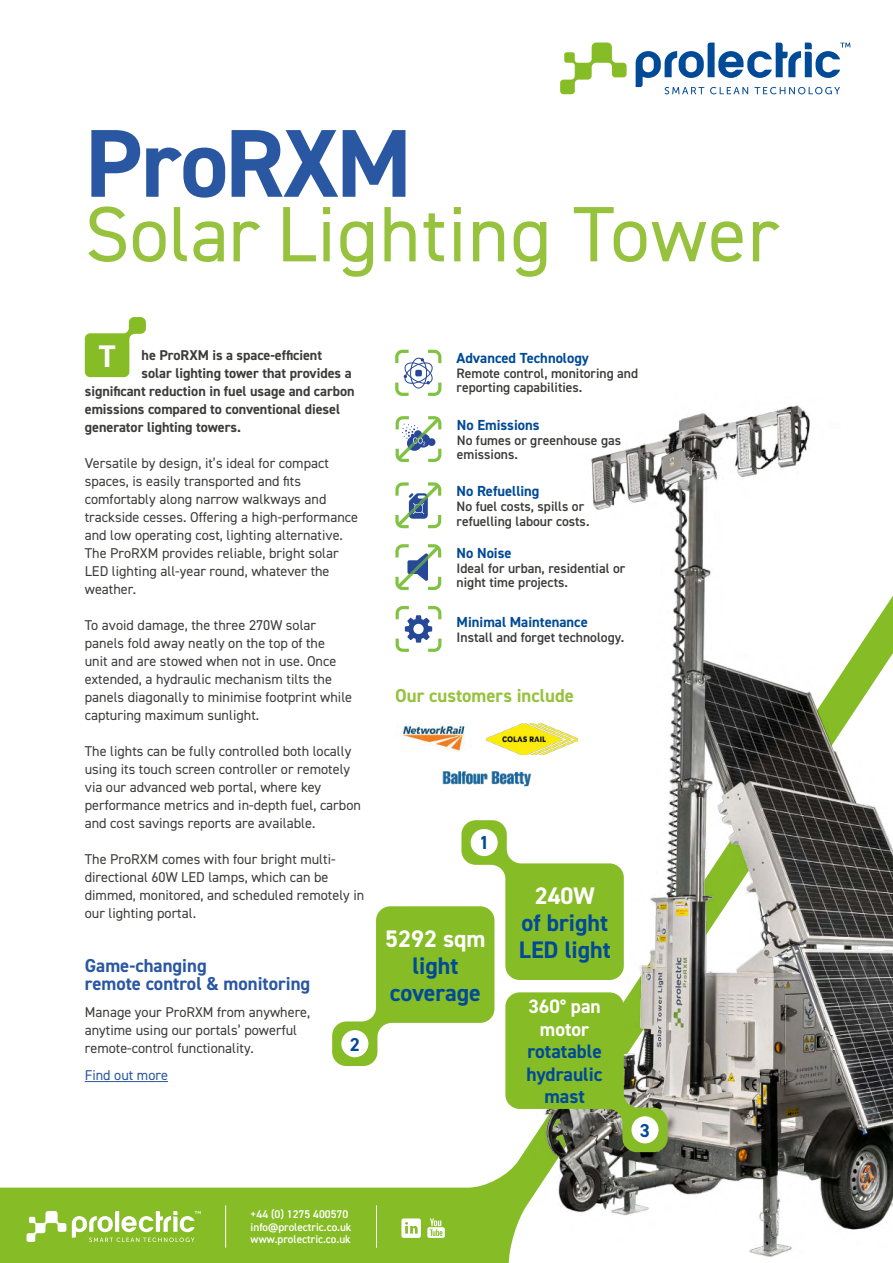
<style>
.page{position:relative;width:893px;height:1263px;background:#86bc25}
.page>*{position:absolute;margin:0;border:0;box-sizing:border-box;transform-origin:0 0}
.t1{font:700 96.6px "DIN2014";letter-spacing:-.025em;color:#2a57a1}
.t2{font:78.6px "DIN2014";letter-spacing:.015em;color:#96c23d}
.t3{font:700 31.35px "DIN2014";color:#fff}
.t4{font:700 24px/27px "DIN2014";color:#004a97}
.t5{font:700 24px "DIN2014";color:#fff}
.t6{font:700 19.5px/22.5px "DIN2014";color:#004a97;text-align:center}
.t7{font:700 19.5px/22.5px "DIN2014";color:#fff;text-align:center}
.t8{font:700 18.75px/18px "DIN2014";color:#2a57a1}
.t9{font:700 18.75px "DIN2014";color:#96c23d}
.t10{font:700 18.75px "DIN2014";color:#004a97}
.t11{font:700 14.55px "DIN2014";color:#004a97}
.t12{font:14.25px/18px "DIN2014";color:#3c3c3b}
.t13{font:700 14.25px "DIN2014";letter-spacing:-.005em;color:#3c3c3b}
.t14{font:14.25px "DIN2014";color:#2a57a1}
.t15{font:600 13.65px/14.5px "DIN2014";color:#3c3c3b}
.t16{font:600 11.25px/12.5px "DIN2014";color:#fff}
</style>
<div class="page">
<div style="left:0;top:0;width:893px;height:1187px;background:#fff"></div>
<img style="left:443px;top:766px;width:30px;height:22px">
<img style="left:395px;top:724px;width:76px;height:27px">
<svg style="left:560px;top:43px;width:67px;height:51px"></svg>
<svg style="left:636px;top:43px;width:214px;height:51px;background:#afc6de"></svg>
<hr style="left:225px;top:1205px;width:1px;height:43px;background:#fff">
<svg style="left:27px;top:1211px;width:39px;height:31px"></svg>
<svg style="left:72px;top:1211px;width:129px;height:31px"></svg>
<hr style="left:376px;top:1205px;width:1px;height:43px;background:#fff">
<svg style="left:427px;top:1218px;width:18px;height:20px"></svg>
<svg style="left:401px;top:1218px;width:20px;height:20px"></svg>
<svg style="left:395px;top:416px;width:47px;height:46px;background:#c5d7ca"></svg>
<svg style="left:395px;top:544px;width:46px;height:46px;background:#c5d7ca"></svg>
<svg style="left:395px;top:482px;width:46px;height:46px;background:#c2d4c9"></svg>
<svg style="left:395px;top:606px;width:47px;height:46px;background:#c7d5d3"></svg>
<svg style="left:395px;top:350px;width:46px;height:46px;background:#d4e0da"></svg>
<img style="left:473px;top:338px;width:420px;height:925px">
<svg style="left:85px;top:317px;width:61px;height:60px"></svg>
<hr style="left:85px;top:1081px;width:83px;height:1px;background:#2a57a1">
<svg style="left:332px;top:820px;width:336px;height:332px"></svg>
<div style="left:341px;top:1030px;width:27px;height:27px;background:#fff;border-radius:50%"></div>
<h1 class="t1" style="left:85px;top:129px;width:329px">ProRXM</h1>
<h2 class="t2" style="left:85px;top:197px;width:695px">Solar Lighting Tower</h2>
<h3 class="t3" style="left:99px;top:345px;width:18px">T</h3>
<p class="t13" style="left:142px;top:350px;width:182px">he ProRXM is a space-efficient</p>
<p class="t13" style="left:142px;top:368px;width:211px">solar lighting tower that provides a</p>
<p class="t13" style="left:85px;top:386px;width:271px">significant reduction in fuel usage and carbon</p>
<p class="t13" style="left:85px;top:404px;width:257px">emissions compared to conventional diesel</p>
<p class="t13" style="left:85px;top:422px;width:158px">generator lighting towers.</p>
<p class="t12" style="left:85px;top:455px;width:275px">Versatile by design, it’s ideal for compact spaces, is easily transported and fits comfortably along narrow walkways and trackside cesses. Offering a high-performance and low operating cost, lighting alternative.<br>The ProRXM provides reliable, bright solar LED lighting all-year round, whatever the weather.</p>
<p class="t12" style="left:85px;top:617px;width:269px">To avoid damage, the three 270W solar panels fold away neatly on the top of the<br>unit and are stowed when not in use. Once extended, a hydraulic mechanism tilts the panels diagonally to minimise footprint while capturing maximum sunlight.</p>
<p class="t12" style="left:85px;top:743px;width:278px">The lights can be fully controlled both locally using its touch screen controller or remotely via our advanced web portal, where key performance metrics and in-depth fuel, carbon and cost savings reports are available.</p>
<p class="t12" style="left:85px;top:851px;width:281px">The ProRXM comes with four bright multi&shy;directional 60W LED lamps, which can be dimmed, monitored, and scheduled remotely in our lighting portal.</p>
<h3 class="t8" style="left:85px;top:958px;width:227px">Game-changing<br>remote control &amp; monitoring</h3>
<p class="t12" style="left:85px;top:1004px;width:227px">Manage your ProRXM from anywhere, anytime using our portals’ powerful remote-control functionality.</p>
<p class="t14" style="left:85px;top:1068px;width:85px">Find out more</p>
<h3 class="t10" style="left:350px;top:1037px;width:12px">2</h3>
<p class="t11" style="left:457px;top:353px;width:134px">Advanced Technology</p>
<p class="t15" style="left:457px;top:366px;width:183px">Remote control, monitoring and reporting capabilities.</p>
<p class="t11" style="left:457px;top:420px;width:84px">No Emissions</p>
<p class="t15" style="left:457px;top:433px;width:166px">No fumes or greenhouse gas emissions.</p>
<p class="t11" style="left:457px;top:486px;width:84px">No Refuelling</p>
<p class="t15" style="left:457px;top:499px;width:134px">No fuel costs, spills or refuelling labour costs.</p>
<p class="t11" style="left:457px;top:548px;width:57px">No Noise</p>
<p class="t15" style="left:457px;top:561px;width:170px">Ideal for urban, residential or night time projects.</p>
<p class="t11" style="left:457px;top:617px;width:133px">Minimal Maintenance</p>
<p class="t15" style="left:457px;top:630px;width:169px">Install and forget technology.</p>
<h3 class="t9" style="left:395px;top:689px;width:180px">Our customers include</h3>
<h3 class="t10" style="left:479px;top:836px;width:12px">1</h3>
<h3 class="t5" style="left:385px;top:930px;width:102px">5292 sqm</h3>
<h3 class="t4" style="left:390px;top:954px;width:93px;text-align:center">light coverage</h3>
<h3 class="t5" style="left:535px;top:887px;width:62px">240W</h3>
<h3 class="t4" style="left:519px;top:912px;width:93px">of bright<br>LED light</h3>
<h3 class="t7" style="left:528px;top:997px;width:74px">360° pan motor</h3>
<h3 class="t6" style="left:527px;top:1042px;width:78px">rotatable hydraulic mast</h3>
<h3 class="t10" style="left:640px;top:1123px;width:12px">3</h3>
<p class="t16" style="left:251px;top:1209px;width:102px">+44 (0) 1275 400570 info@prolectric.co.uk</p>
<p class="t16" style="left:251px;top:1233px;width:102px">www.prolectric.co.uk</p>
</div>
